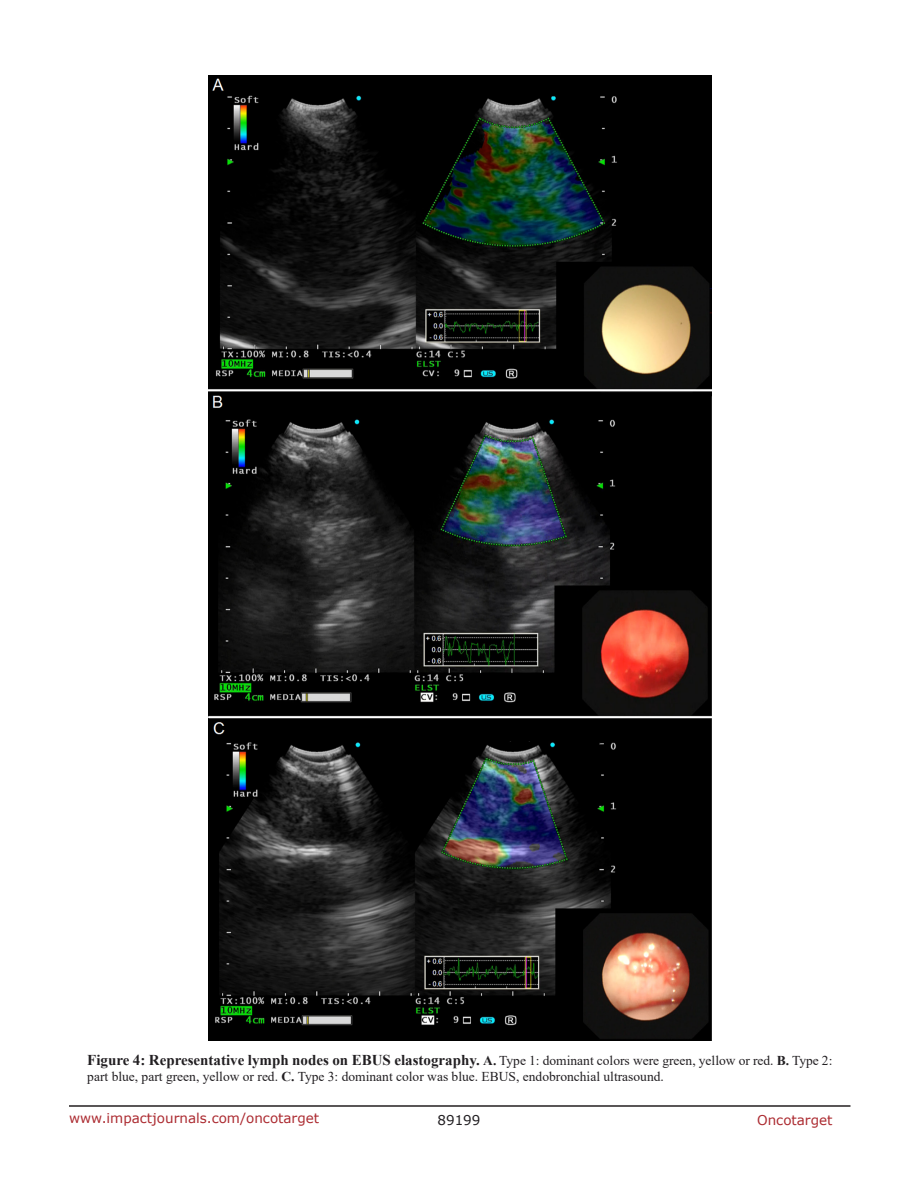
<style>
.page{position:relative;width:918px;height:1188px;background:#fff}
.page>*{position:absolute;margin:0;border:0;box-sizing:border-box;transform-origin:0 0}
.FigureText{font:700 15px "Times New Roman";color:#221f22}
.FigureText-2{font:13.5px "Times New Roman";color:#221f22}
.t1{font:13.5px "Verdana";color:#ac2b31}
.t2{font:13.5px "Verdana";color:#221f22}
.s1{font-size:13.5px}
.s2{font-weight:400;font-size:13.5px}
.s3{font-weight:700}
</style>
<div class="page">
<hr style="left:69px;top:1105px;width:781px;height:2px;background:#231f20">
<img style="left:208px;top:76px;width:504px;height:964px">
<p class="FigureText" style="left:87px;top:1049px;width:747px">Figure 4: Representative lymph nodes on EBUS elastography. <span class="s1">A.</span> <span class="s2">Type 1: dominant colors were green, yellow or red.</span> <span class="s1">B.</span> <span class="s2">Type 2:</span></p>
<p class="FigureText-2" style="left:87px;top:1067px;width:578px">part blue, part green, yellow or red. <span class="s3">C.</span> Type 3: dominant color was blue. EBUS, endobronchial ultrasound.</p>
<p class="t1" style="left:69px;top:1109px;width:252px">www.impactjournals.com/oncotarget</p>
<p class="t2" style="left:438px;top:1111px;width:44px">89199</p>
<p class="t1" style="left:757px;top:1111px;width:77px">Oncotarget</p>
</div>
